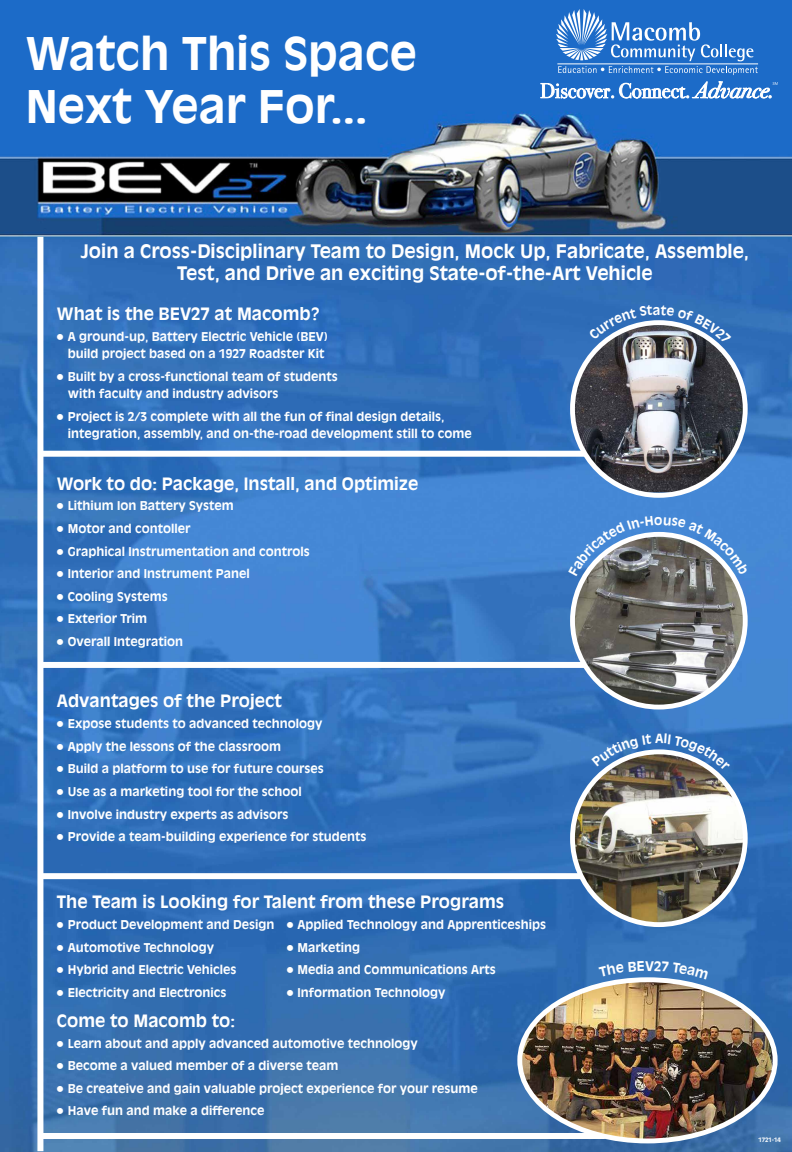
<style>
.page{position:relative;width:792px;height:1152px;background:#fff}
.page>*{position:absolute;margin:0;border:0;box-sizing:border-box;transform-origin:0 0}
.t1{font:700 44.44px/53.3px "Antique Olive";color:#fff}
.t2{font:700 18.4px/22.1px "Antique Olive";color:#fff;text-align:center}
.t3{font:700 16.8px "Antique Olive";color:#fff}
.t4{font:700 12px/17.2px "Antique Olive";color:#fff}
.t5{font:700 6px "Antique Olive";color:#fff}
.s1{font-family:"Universal Newswith Comm Pi";font-weight:400}
</style>
<div class="page">
<img style="left:0;top:0;width:792px;height:1152px">
<svg style="left:541px;top:82px;width:237px;height:16px"></svg>
<svg style="left:556px;top:9px;width:202px;height:66px"></svg>
<div style="left:37px;top:237px;width:6px;height:914px;background:#fff"></div>
<div style="left:42px;top:451px;width:552px;height:6px;background:#fff"></div>
<div style="left:42px;top:873px;width:552px;height:6px;background:#fff"></div>
<div style="left:42px;top:1133px;width:563px;height:6px;background:#fff"></div>
<img style="left:573px;top:323px;width:172px;height:170px">
<div style="left:570px;top:320px;width:178px;height:178px;border:5px solid #fff;border-radius:50%"></div>
<img style="left:520px;top:980px;width:255px;height:161px">
<div style="left:517px;top:977px;width:261px;height:166px;border:5px solid #fff;border-radius:50%"></div>
<div style="left:42px;top:662px;width:552px;height:6px;background:#fff"></div>
<img style="left:573px;top:534px;width:172px;height:173px;border-radius:86px">
<div style="left:570px;top:532px;width:178px;height:178px;border:5px solid #fff;border-radius:50%"></div>
<img style="left:573px;top:752px;width:172px;height:173px;border-radius:86px">
<div style="left:570px;top:749px;width:178px;height:178px;border:5px solid #fff;border-radius:50%"></div>
<svg style="left:588px;top:305px;width:143px;height:39px"></svg>
<svg style="left:568px;top:516px;width:181px;height:60px"></svg>
<svg style="left:592px;top:734px;width:138px;height:37px"></svg>
<svg style="left:599px;top:961px;width:109px;height:19px"></svg>
<h1 class="t1" style="left:26px;top:27px;width:393px">Watch This Space<br>Next Year For...</h1>
<h2 class="t2" style="left:81px;top:240px;width:670px">Join a Cross-Disciplinary Team to Design, Mock Up, Fabricate, Assemble,<br>Test, and Drive an exciting State-of-the-Art Vehicle</h2>
<h3 class="t3" style="left:57px;top:304px;width:265px">What is the BEV27 at Macomb?</h3>
<p class="t4" style="left:57px;top:328px;width:273px;text-align:right"><span class="s1">●</span> A ground-up, Battery Electric Vehicle (BEV) build project based on a 1927 Roadster Kit</p>
<p class="t4" style="left:68px;top:368px;width:272px;text-indent:-11px"><span class="s1">●</span> Built by a cross-functional team of students with faculty and industry advisors</p>
<p class="t4" style="left:68px;top:408px;width:406px;text-indent:-11px"><span class="s1">●</span> Project is 2/3 complete with all the fun of final design details, integration, assembly, and on-the-road development still to come</p>
<h3 class="t3" style="left:57px;top:473px;width:363px">Work to do: Package, Install, and Optimize</h3>
<p class="t4" style="left:57px;top:497px;width:178px"><span class="s1">●</span> Lithium Ion Battery System</p>
<p class="t4" style="left:57px;top:520px;width:135px"><span class="s1">●</span> Motor and contoller</p>
<p class="t4" style="left:57px;top:543px;width:254px"><span class="s1">●</span> Graphical Instrumentation and controls</p>
<p class="t4" style="left:57px;top:565px;width:194px"><span class="s1">●</span> Interior and Instrument Panel</p>
<p class="t4" style="left:57px;top:588px;width:112px"><span class="s1">●</span> Cooling Systems</p>
<p class="t4" style="left:57px;top:610px;width:92px"><span class="s1">●</span> Exterior Trim</p>
<p class="t4" style="left:57px;top:633px;width:128px"><span class="s1">●</span> Overall Integration</p>
<h3 class="t3" style="left:57px;top:691px;width:226px">Advantages of the Project</h3>
<p class="t4" style="left:57px;top:715px;width:267px"><span class="s1">●</span> Expose students to advanced technology</p>
<p class="t4" style="left:57px;top:738px;width:226px"><span class="s1">●</span> Apply the lessons of the classroom</p>
<p class="t4" style="left:57px;top:760px;width:268px"><span class="s1">●</span> Build a platform to use for future courses</p>
<p class="t4" style="left:57px;top:783px;width:246px"><span class="s1">●</span> Use as a marketing tool for the school</p>
<p class="t4" style="left:57px;top:806px;width:233px"><span class="s1">●</span> Involve industry experts as advisors</p>
<p class="t4" style="left:57px;top:828px;width:311px"><span class="s1">●</span> Provide a team-building experience for students</p>
<h3 class="t3" style="left:57px;top:892px;width:449px">The Team is Looking for Talent from these Programs</h3>
<p class="t4" style="left:57px;top:916px;width:219px"><span class="s1">●</span> Product Development and Design</p>
<p class="t4" style="left:57px;top:939px;width:159px"><span class="s1">●</span> Automotive Technology</p>
<p class="t4" style="left:57px;top:961px;width:181px"><span class="s1">●</span> Hybrid and Electric Vehicles</p>
<p class="t4" style="left:57px;top:984px;width:171px"><span class="s1">●</span> Electricity and Electronics</p>
<p class="t4" style="left:287px;top:916px;width:261px"><span class="s1">●</span> Applied Technology and Apprenticeships</p>
<p class="t4" style="left:287px;top:939px;width:75px"><span class="s1">●</span> Marketing</p>
<p class="t4" style="left:287px;top:961px;width:210px"><span class="s1">●</span> Media and Communications Arts</p>
<p class="t4" style="left:287px;top:984px;width:160px"><span class="s1">●</span> Information Technology</p>
<h3 class="t3" style="left:57px;top:1010px;width:180px">Come to Macomb to:</h3>
<p class="t4" style="left:57px;top:1035px;width:362px"><span class="s1">●</span> Learn about and apply advanced automotive technology</p>
<p class="t4" style="left:57px;top:1057px;width:283px"><span class="s1">●</span> Become a valued member of a diverse team</p>
<p class="t4" style="left:57px;top:1080px;width:422px"><span class="s1">●</span> Be createive and gain valuable project experience for your resume</p>
<p class="t4" style="left:57px;top:1102px;width:209px"><span class="s1">●</span> Have fun and make a difference</p>
<p class="t5" style="left:759px;top:1136px;width:24px">1721-14</p>
</div>
